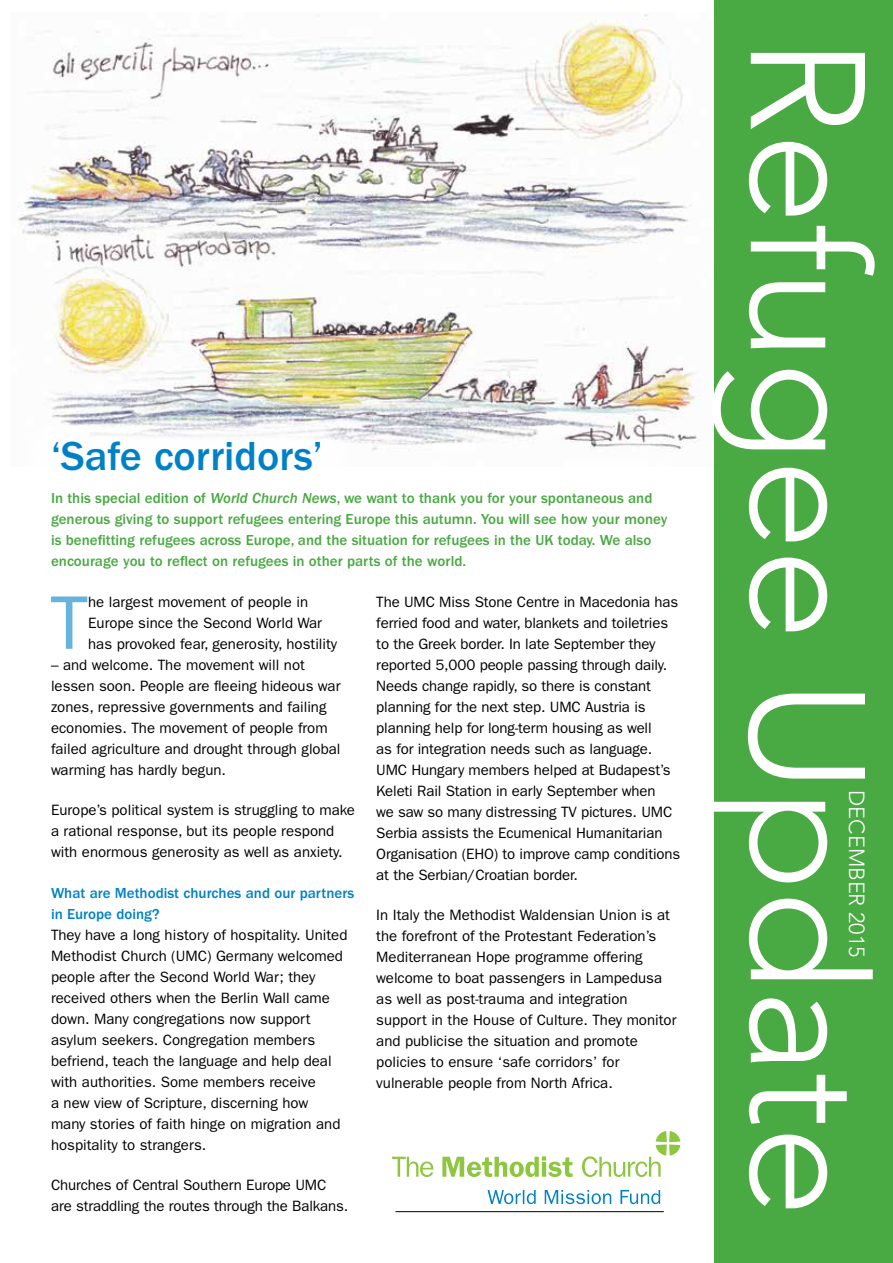
<style>
.page{position:relative;width:893px;height:1263px;background:#fff}
.page>*{position:absolute;margin:0;border:0;box-sizing:border-box;transform-origin:0 0}
.t1{font:300 161.25px "Avenir";letter-spacing:-.01em;color:#fff}
.t2{font:76.2px "Franklin Gothic";color:#66b4dd}
.t3{font:500 42px "Franklin Gothic";color:#0081c6}
.t4{font:300 21.75px "Avenir";color:#fff}
.t5{font:15px/21px "Franklin Gothic";color:#000}
.t6{font:500 15px/21px "Franklin Gothic";color:#49a942}
.t7{font:500 15px/21px "Franklin Gothic";color:#0081c6}
.s1{font-style:italic}
</style>
<div class="page">
<img style="left:18px;top:14px;width:682px;height:437px">
<div style="left:22px;top:423px;width:329px;height:62px;background:#fff;border-radius:29px"></div>
<div style="left:714px;top:0;width:179px;height:1263px;background:#49a942"></div>
<svg style="left:392px;top:1157px;width:42px;height:20px"></svg>
<svg style="left:442px;top:1156px;width:131px;height:21px"></svg>
<svg style="left:582px;top:1131px;width:98px;height:46px"></svg>
<hr style="left:395px;top:1211px;width:269px;height:1px;background:#000">
<svg style="left:488px;top:1190px;width:172px;height:14px"></svg>
<h3 class="t3" style="left:51px;top:432px;width:273px">‘Safe corridors’</h3>
<p class="t6" style="left:51px;top:488px;width:618px">In this special edition of <span class="s1">World Church News</span>, we want to thank you for your spontaneous and generous giving to support refugees entering Europe this autumn. You will see how your money is benefitting refugees across Europe, and the situation for refugees in the UK today. We also encourage you to reflect on refugees in other parts of the world.</p>
<h2 class="t2" style="left:50px;top:579px;width:40px">T</h2>
<p class="t5" style="left:88px;top:591px;width:250px">he largest movement of people in<br>Europe since the Second World War has provoked fear, generosity, hostility</p>
<p class="t5" style="left:51px;top:654px;width:291px">– and welcome. The movement will not lessen soon. People are fleeing hideous war zones, repressive governments and failing economies. The movement of people from failed agriculture and drought through global warming has hardly begun.</p>
<p class="t5" style="left:51px;top:800px;width:306px">Europe’s political system is struggling to make a rational response, but its people respond with enormous generosity as well as anxiety.</p>
<p class="t7" style="left:51px;top:882px;width:305px">What are Methodist churches and our partners in Europe doing?</p>
<p class="t5" style="left:51px;top:924px;width:298px">They have a long history of hospitality. United Methodist Church (UMC) Germany welcomed people after the Second World War; they received others when the Berlin Wall came down. Many congregations now support asylum seekers. Congregation members befriend, teach the language and help deal with authorities. Some members receive<br>a new view of Scripture, discerning how<br>many stories of faith hinge on migration and hospitality to strangers.</p>
<p class="t5" style="left:51px;top:1175px;width:299px">Churches of Central Southern Europe UMC are straddling the routes through the Balkans.</p>
<p class="t5" style="left:376px;top:591px;width:306px">The UMC Miss Stone Centre in Macedonia has ferried food and water, blankets and toiletries to the Greek border. In late September they reported 5,000 people passing through daily.<br>Needs change rapidly, so there is constant planning for the next step. UMC Austria is planning help for long-term housing as well<br>as for integration needs such as language.<br>UMC Hungary members helped at Budapest’s Keleti Rail Station in early September when<br>we saw so many distressing TV pictures. UMC Serbia assists the Ecumenical Humanitarian Organisation (EHO) to improve camp conditions at the Serbian/Croatian border.</p>
<p class="t5" style="left:376px;top:905px;width:302px">In Italy the Methodist Waldensian Union is at the forefront of the Protestant Federation’s Mediterranean Hope programme offering welcome to boat passengers in Lampedusa as well as post-trauma and integration support in the House of Culture. They monitor and publicise the situation and promote policies to ensure ‘safe corridors’ for vulnerable people from North Africa.</p>
<h1 class="t1" style="left:901px;top:37px;width:1182px;rotate:90deg">Refugee Update</h1>
<h3 class="t4" style="left:869px;top:790px;width:169px;rotate:90deg">DECEMBER 2015</h3>
</div>
